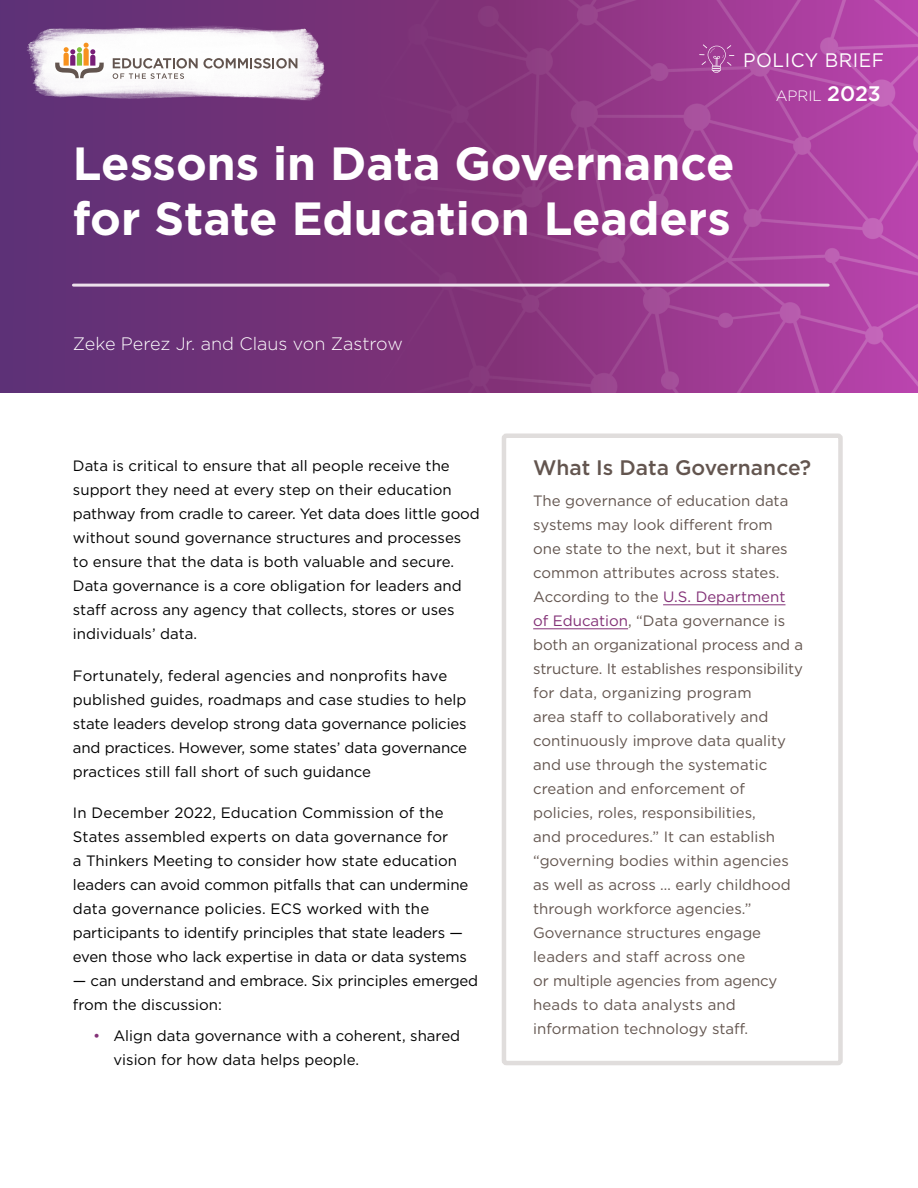
<style>
.page{position:relative;width:918px;height:1188px;background:#fff}
.page>*{position:absolute;margin:0;border:0;box-sizing:border-box;transform-origin:0 0}
.t1{font:700 46.5px/55.8px "Gotham";color:#fff}
.t2{font:500 21px "Gotham";color:#63554f}
.t3{font:19.5px "Gotham";letter-spacing:.03em;color:#fff;scale:.96 1}
.t4{font:300 18px "Gotham";color:#fff}
.t5{font:15px/24px "Gotham";color:#000}
.t6{font:15px/24px "Gotham";color:#63554f}
.t7{font:300 15px "Gotham";color:#fff}
.s1{font-weight:500;font-size:21px}
.s2{color:#833177}
</style>
<div class="page">
<img style="left:0;top:0;width:918px;height:392px">
<svg style="left:699px;top:44px;width:35px;height:29px"></svg>
<img style="left:15px;top:18px;width:315px;height:89px">
<svg style="left:55px;top:43px;width:49px;height:35px"></svg>
<svg style="left:113px;top:58px;width:184px;height:21px"></svg>
<hr style="left:73px;top:284px;width:755px;height:3px;background:#ece0eb">
<hr style="left:663px;top:605px;width:123px;height:1px;background:#833177">
<hr style="left:533px;top:629px;width:95px;height:1px;background:#833177">
<div style="left:502px;top:434px;width:341px;height:631px;border:4px solid #e0dddc;border-radius:2px"></div>
<h3 class="t3" style="left:743px;top:48px;width:149px">POLICY BRIEF</h3>
<p class="t7" style="left:776px;top:87px;width:107px">APRIL <span class="s1">2023</span></p>
<h1 class="t1" style="left:73px;top:135px;width:663px">Lessons in Data Governance for State Education Leaders</h1>
<p class="t4" style="left:73px;top:332px;width:331px">Zeke Perez Jr. and Claus von Zastrow</p>
<p class="t5" style="left:73px;top:453px;width:408px">Data is critical to ensure that all people receive the support they need at every step on their education pathway from cradle to career. Yet data does little good without sound governance structures and processes to ensure that the data is both valuable and secure.<br>Data governance is a core obligation for leaders and staff across any agency that collects, stores or uses individuals’ data.</p>
<p class="t5" style="left:73px;top:663px;width:396px">Fortunately, federal agencies and nonprofits have published guides, roadmaps and case studies to help state leaders develop strong data governance policies and practices. However, some states’ data governance practices still fall short of such guidance</p>
<p class="t5" style="left:73px;top:800px;width:397px">In December 2022, Education Commission of the States assembled experts on data governance for<br>a Thinkers Meeting to consider how state education leaders can avoid common pitfalls that can undermine data governance policies. ECS worked with the participants to identify principles that state leaders — even those who lack expertise in data or data systems</p>
<p class="t5" style="left:73px;top:968px;width:407px">— can understand and embrace. Six principles emerged from the discussion:</p>
<p class="t5" style="left:113px;top:1023px;width:348px;text-indent:-20px"><span class="s2">•</span> Align data governance with a coherent, shared vision for how data helps people.</p>
<h2 class="t2" style="left:533px;top:454px;width:279px">What Is Data Governance?</h2>
<p class="t6" style="left:533px;top:488px;width:271px">The governance of education data systems may look different from one state to the next, but it shares common attributes across states.<br>According to the <span class="s2">U.S. Department of Education</span>, “Data governance is both an organizational process and a structure. It establishes responsibility for data, organizing program<br>area staff to collaboratively and continuously improve data quality and use through the systematic creation and enforcement of policies, roles, responsibilities,<br>and procedures.” It can establish “governing bodies within agencies as well as across … early childhood through workforce agencies.” Governance structures engage leaders and staff across one<br>or multiple agencies from agency heads to data analysts and information technology staff.</p>
</div>
